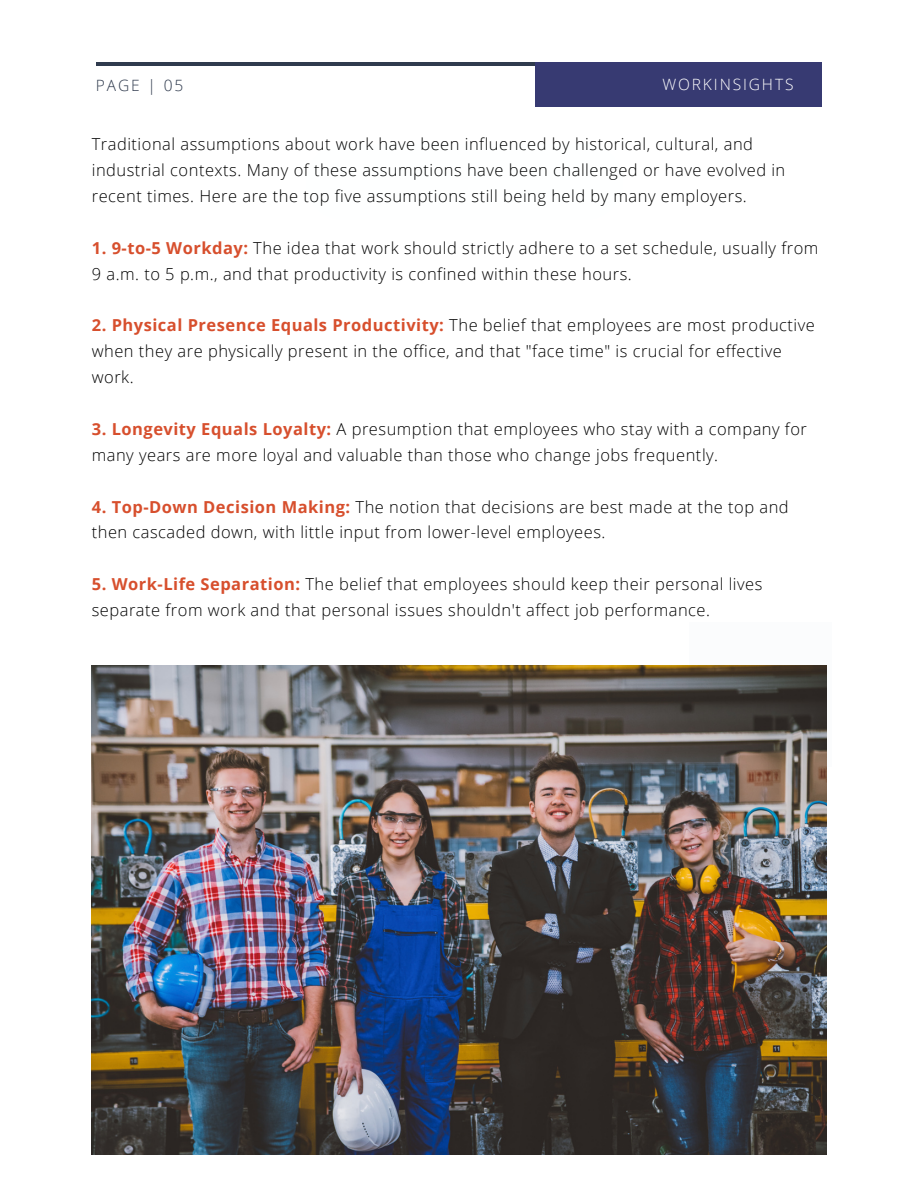
<style>
.page{position:relative;width:918px;height:1188px;background:#fff}
.page>*{position:absolute;margin:0;border:0;box-sizing:border-box;transform-origin:0 0}
.t1{font:300 16.5px/25.8px "Open Sans";letter-spacing:.03em;color:#000}
.t2{font:300 15.6px "Open Sans";letter-spacing:.12em;color:#fff}
.t3{font:300 15.6px "Open Sans";letter-spacing:.12em;color:#303b4e}
.s1{font-weight:700;color:#d74f2d}
</style>
<div class="page">
<hr style="left:96px;top:62px;width:726px;height:4px;background:#303b4e">
<div style="left:535px;top:62px;width:287px;height:44px;background:#373a72"></div>
<div style="left:689px;top:622px;width:142px;height:144px;background:#fbfcfd"></div>
<img style="left:92px;top:665px;width:734px;height:490px">
<p class="t3" style="left:96px;top:74px;width:89px">PAGE | 05</p>
<p class="t2" style="left:662px;top:73px;width:133px">WORKINSIGHTS</p>
<p class="t1" style="left:92px;top:131px;width:695px">Traditional assumptions about work have been influenced by historical, cultural, and industrial contexts. Many of these assumptions have been challenged or have evolved in recent times. Here are the top five assumptions still being held by many employers.</p>
<p class="t1" style="left:92px;top:235px;width:728px"><span class="s1">1. 9-to-5 Workday:</span> The idea that work should strictly adhere to a set schedule, usually from<br>9 a.m. to 5 p.m., and that productivity is confined within these hours.</p>
<p class="t1" style="left:92px;top:312px;width:725px"><span class="s1">2. Physical Presence Equals Productivity:</span> The belief that employees are most productive when they are physically present in the office, and that "face time" is crucial for effective work.</p>
<p class="t1" style="left:92px;top:416px;width:717px"><span class="s1">3. Longevity Equals Loyalty:</span> A presumption that employees who stay with a company for many years are more loyal and valuable than those who change jobs frequently.</p>
<p class="t1" style="left:92px;top:493px;width:698px"><span class="s1">4. Top-Down Decision Making:</span> The notion that decisions are best made at the top and then cascaded down, with little input from lower-level employees.</p>
<p class="t1" style="left:92px;top:571px;width:672px"><span class="s1">5. Work-Life Separation:</span> The belief that employees should keep their personal lives separate from work and that personal issues shouldn't affect job performance.</p>
</div>
